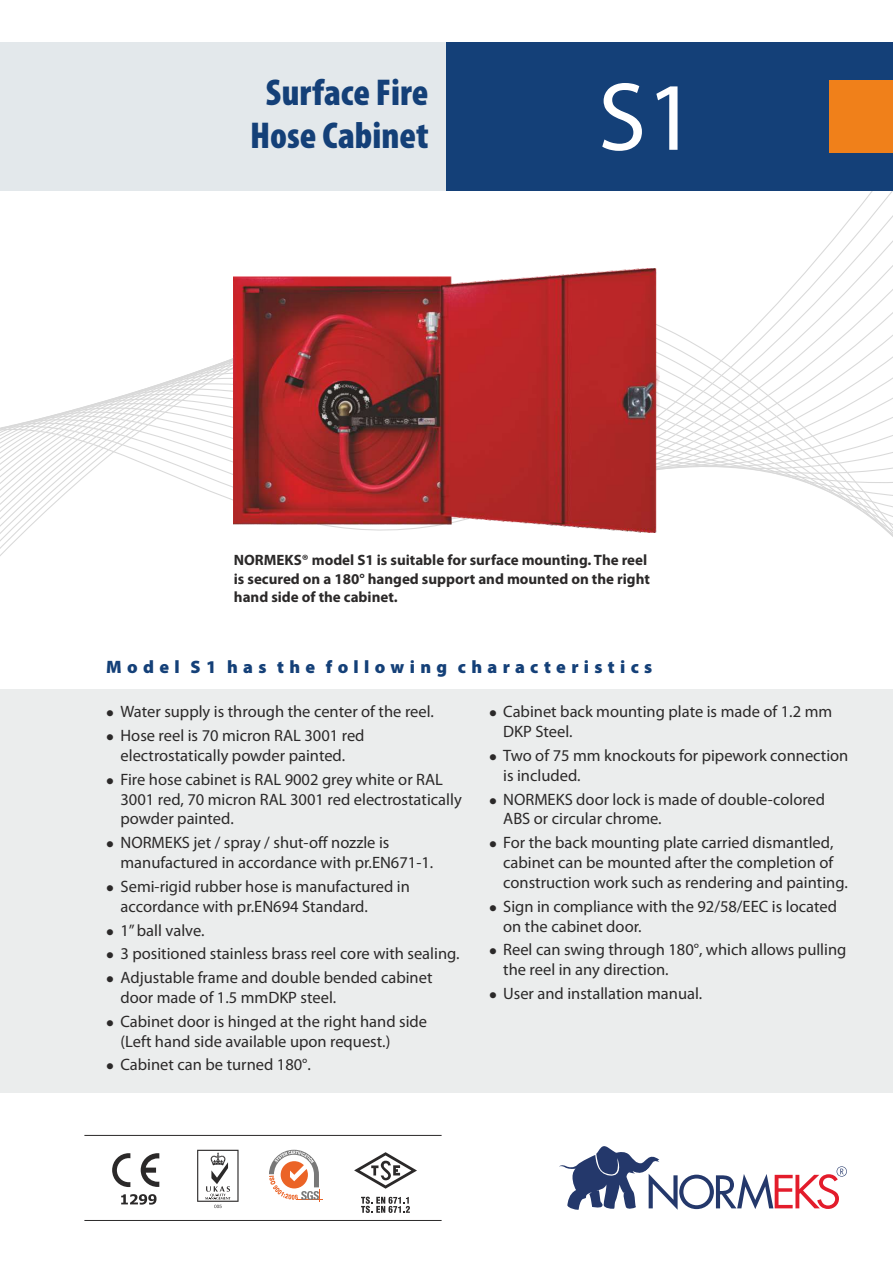
<style>
.page{position:relative;width:893px;height:1263px;background:#fff}
.page>*{position:absolute;margin:0;border:0;box-sizing:border-box;transform-origin:0 0}
.t1{font:97.5px "Myriad Pro";color:#fff}
.t2{font:900 condensed 37.5px/42.8px "Myriad Pro";color:#144078;text-align:center}
.t3{font:900 18px "Myriad Pro";letter-spacing:.295em;color:#144078}
.t4{font:16.5px/19.8px "Myriad Pro";color:#2b2929}
.t5{font:700 15px/18.6px "Myriad Pro";color:#2b2929}
</style>
<div class="page">
<svg style="left:0;top:191px;width:893px;height:365px"></svg>
<div style="left:0;top:43px;width:510px;height:148px;background:#e3e8eb"></div>
<div style="left:446px;top:43px;width:447px;height:148px;background:#144078"></div>
<div style="left:829px;top:81px;width:64px;height:72px;background:#f0801a"></div>
<div style="left:0;top:689px;width:893px;height:404px;background:#ebeded"></div>
<img style="left:234px;top:269px;width:425px;height:264px">
<svg style="left:559px;top:1146px;width:288px;height:64px"></svg>
<svg style="left:354px;top:1152px;width:63px;height:37px"></svg>
<svg style="left:361px;top:1196px;width:49px;height:17px"></svg>
<hr style="left:84px;top:1135px;width:358px;height:1px;background:#2b2929">
<hr style="left:84px;top:1220px;width:358px;height:1px;background:#2b2929">
<svg style="left:197px;top:1150px;width:42px;height:58px"></svg>
<svg style="left:121px;top:1194px;width:36px;height:10px"></svg>
<svg style="left:112px;top:1153px;width:18px;height:34px"></svg>
<svg style="left:141px;top:1153px;width:18px;height:34px"></svg>
<svg style="left:269px;top:1150px;width:53px;height:52px"></svg>
<h2 class="t2" style="left:250px;top:75px;width:180px">Surface Fire<br>Hose Cabinet</h2>
<h1 class="t1" style="left:598px;top:77px;width:100px">S1</h1>
<p class="t5" style="left:234px;top:552px;width:417px">NORMEKS® model S1 is suitable for surface mounting. The reel is secured on a 180° hanged support and mounted on the right hand side of the cabinet.</p>
<p class="t3" style="left:106px;top:660px;width:548px">Model S1 has the following characteristics</p>
<p class="t4" style="left:106px;top:703px;width:329px">● Water supply is through the center of the reel.</p>
<p class="t4" style="left:106px;top:727px;width:260px;text-align:center">● Hose reel is 70 micron RAL 3001 red electrostatically powder painted.</p>
<p class="t4" style="left:121px;top:771px;width:343px;text-indent:-14px">● Fire hose cabinet is RAL 9002 grey white or RAL<br>3001 red, 70 micron RAL 3001 red electrostatically powder painted.</p>
<p class="t4" style="left:121px;top:834px;width:314px;text-indent:-14px">● NORMEKS jet / spray / shut-off nozzle is manufactured in accordance with pr.EN671-1.</p>
<p class="t4" style="left:121px;top:878px;width:291px;text-indent:-14px">● Semi-rigid rubber hose is manufactured in accordance with pr.EN694 Standard.</p>
<p class="t4" style="left:106px;top:921px;width:100px">● 1” ball valve.</p>
<p class="t4" style="left:106px;top:945px;width:355px">● 3 positioned stainless brass reel core with sealing.</p>
<p class="t4" style="left:121px;top:969px;width:313px;text-indent:-14px">● Adjustable frame and double bended cabinet door made of 1.5 mmDKP steel.</p>
<p class="t4" style="left:121px;top:1013px;width:308px;text-indent:-14px">● Cabinet door is hinged at the right hand side (Left hand side available upon request.)</p>
<p class="t4" style="left:106px;top:1056px;width:206px">● Cabinet can be turned 180°.</p>
<p class="t4" style="left:503px;top:703px;width:330px;text-indent:-14px">● Cabinet back mounting plate is made of 1.2 mm<br>DKP Steel.</p>
<p class="t4" style="left:503px;top:747px;width:347px;text-indent:-14px">● Two of 75 mm knockouts for pipework connection is included.</p>
<p class="t4" style="left:503px;top:791px;width:323px;text-indent:-14px">● NORMEKS door lock is made of double-colored<br>ABS or circular chrome.</p>
<p class="t4" style="left:503px;top:834px;width:346px;text-indent:-14px">● For the back mounting plate carried dismantled, cabinet can be mounted after the completion of construction work such as rendering and painting.</p>
<p class="t4" style="left:503px;top:898px;width:335px;text-indent:-14px">● Sign in compliance with the 92/58/EEC is located on the cabinet door.</p>
<p class="t4" style="left:503px;top:941px;width:345px;text-indent:-14px">● Reel can swing through 180°, which allows pulling the reel in any direction.</p>
<p class="t4" style="left:489px;top:985px;width:215px">● User and installation manual.</p>
</div>
